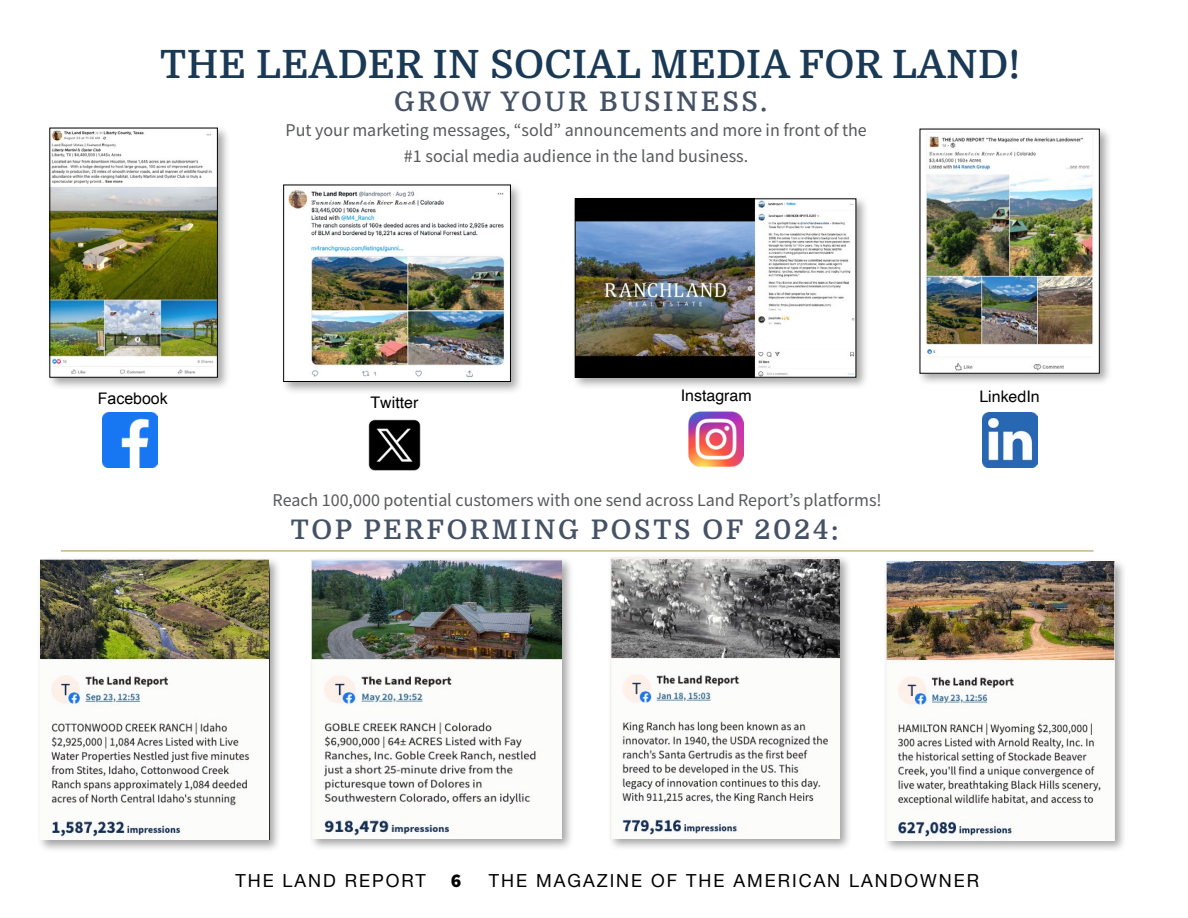
<style>
.page{position:relative;width:1188px;height:918px;background:#fff}
.page>*{position:absolute;margin:0;border:0;box-sizing:border-box;transform-origin:0 0}
.t1{font:600 39px "Domine";letter-spacing:.01em;color:#193955}
.t2{font:600 27px "Domine";letter-spacing:.1em;color:#455165}
.t3{font:900 19.5px "Source Sans Pro";color:#000}
.t4{font:18px/25.5px "Source Sans Variable";color:#58595b;text-align:center}
.t5{font:18px "Helvetica Neue";letter-spacing:.11em;color:#000}
.t6{font:15.9px "Helvetica";color:#000}
.t7{font:15.9px "Arial";color:#000}
</style>
<div class="page">
<div style="left:46px;top:125px;width:185px;height:265px;background:#000;opacity:.35"></div>
<img style="left:52px;top:130px;width:164px;height:246px">
<div style="left:50px;top:128px;width:168px;height:250px;border:1px solid #000"></div>
<div style="left:280px;top:182px;width:243px;height:213px;background:#000;opacity:.35"></div>
<img style="left:285px;top:187px;width:224px;height:193px">
<div style="left:283px;top:185px;width:228px;height:197px;border:1px solid #000"></div>
<div style="left:916px;top:126px;width:197px;height:260px;background:#000;opacity:.35"></div>
<div style="left:920px;top:129px;width:179px;height:244px;background:#fff"></div>
<img style="left:926px;top:135px;width:167px;height:236px">
<div style="left:571px;top:195px;width:298px;height:195px;background:#000;opacity:.35"></div>
<img style="left:577px;top:201px;width:277px;height:175px">
<div style="left:575px;top:199px;width:281px;height:179px;border:1px solid #000"></div>
<div style="left:37px;top:556px;width:245px;height:297px;background:#000;opacity:.36"></div>
<img style="left:40px;top:559px;width:229px;height:281px">
<div style="left:308px;top:556px;width:266px;height:296px;background:#000;opacity:.36"></div>
<img style="left:312px;top:559px;width:250px;height:280px">
<div style="left:607px;top:554px;width:245px;height:297px;background:#000;opacity:.36"></div>
<img style="left:611px;top:557px;width:228px;height:281px">
<div style="left:882px;top:558px;width:245px;height:295px;background:#000;opacity:.36"></div>
<img style="left:886px;top:561px;width:228px;height:279px">
<hr style="left:61px;top:551px;width:1033px;height:1px;background:#ac8f48">
<img style="left:103px;top:412px;width:55px;height:55px">
<img style="left:368px;top:419px;width:53px;height:52px">
<img style="left:689px;top:411px;width:55px;height:55px">
<img style="left:982px;top:412px;width:55px;height:55px">
<h1 class="t1" style="left:160px;top:43px;width:861px">THE LEADER IN SOCIAL MEDIA FOR LAND!</h1>
<h2 class="t2" style="left:394px;top:86px;width:374px">GROW YOUR BUSINESS.</h2>
<p class="t4" style="left:286px;top:118px;width:583px">Put your marketing messages, “sold” announcements and more in front of the #1 social media audience in the land business.</p>
<p class="t7" style="left:98px;top:388px;width:71px">Facebook</p>
<p class="t6" style="left:371px;top:390px;width:49px">Twitter</p>
<p class="t6" style="left:681px;top:383px;width:72px">Instagram</p>
<p class="t6" style="left:979px;top:384px;width:62px">LinkedIn</p>
<p class="t4" style="left:273px;top:488px;width:611px">Reach 100,000 potential customers with one send across Land Report’s platforms!</p>
<h2 class="t2" style="left:291px;top:514px;width:549px">TOP PERFORMING POSTS OF 2024:</h2>
<p class="t5" style="left:235px;top:868px;width:192px">THE LAND REPORT</p>
<p class="t3" style="left:451px;top:867px;width:12px">6</p>
<p class="t5" style="left:489px;top:868px;width:492px">THE MAGAZINE OF THE AMERICAN LANDOWNER</p>
</div>
